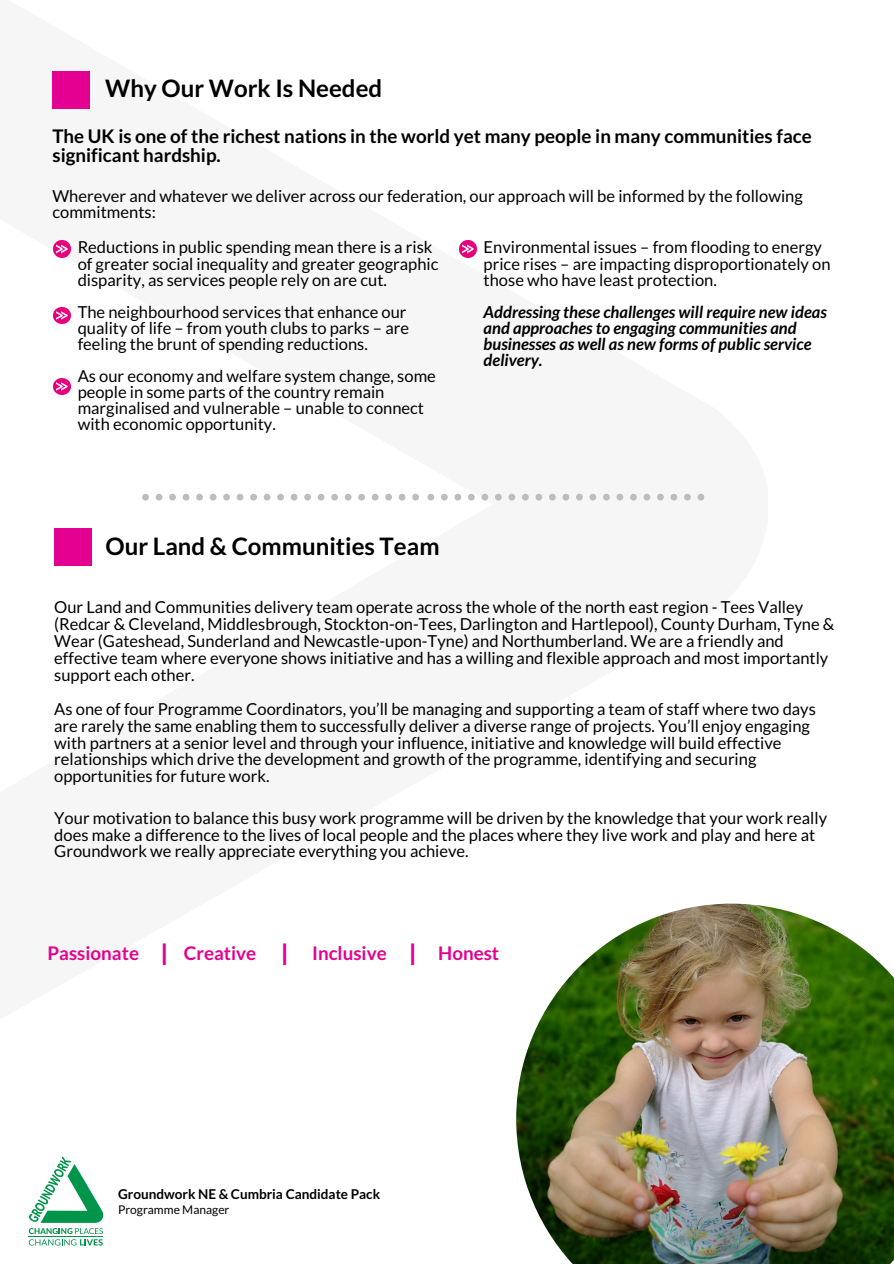
<style>
.page{position:relative;width:894px;height:1264px;background:#fff}
.page>*{position:absolute;margin:0;border:0;box-sizing:border-box;transform-origin:0 0}
.t1{font:30px "Lato";color:#e40090}
.t2{font:700 24px "Lato";color:#000}
.t3{font:700 18.75px/19px "Lato";color:#000}
.t4{font:700 18.75px "Lato";color:#e40090}
.t5{font:16.5px/16px "Lato";color:#000}
.t6{font:italic 700 16.5px/16px "Lato";color:#000}
.t7{font:700 13.5px "Lato";color:#000}
.t8{font:12px "Lato";color:#000}
</style>
<div class="page">
<div style="left:52px;top:71px;width:38px;height:37px;background:#e40090"></div>
<div style="left:54px;top:528px;width:37px;height:38px;background:#e40090"></div>
<img style="left:54px;top:240px;width:17px;height:17px">
<svg style="left:142px;top:494px;width:7px;height:6px"></svg>
<svg style="left:156px;top:494px;width:6px;height:6px"></svg>
<svg style="left:169px;top:494px;width:7px;height:6px"></svg>
<svg style="left:183px;top:494px;width:6px;height:6px"></svg>
<svg style="left:196px;top:494px;width:7px;height:6px"></svg>
<svg style="left:210px;top:494px;width:6px;height:6px"></svg>
<svg style="left:223px;top:494px;width:7px;height:6px"></svg>
<svg style="left:237px;top:494px;width:6px;height:6px"></svg>
<svg style="left:250px;top:494px;width:7px;height:6px"></svg>
<svg style="left:263px;top:494px;width:7px;height:6px"></svg>
<svg style="left:277px;top:494px;width:7px;height:6px"></svg>
<svg style="left:290px;top:494px;width:7px;height:6px"></svg>
<svg style="left:304px;top:494px;width:7px;height:6px"></svg>
<svg style="left:317px;top:494px;width:7px;height:6px"></svg>
<svg style="left:331px;top:494px;width:7px;height:6px"></svg>
<svg style="left:344px;top:494px;width:7px;height:6px"></svg>
<svg style="left:358px;top:494px;width:7px;height:6px"></svg>
<svg style="left:371px;top:494px;width:7px;height:6px"></svg>
<svg style="left:385px;top:494px;width:7px;height:6px"></svg>
<svg style="left:398px;top:494px;width:7px;height:6px"></svg>
<svg style="left:412px;top:494px;width:7px;height:6px"></svg>
<svg style="left:427px;top:494px;width:7px;height:6px"></svg>
<svg style="left:441px;top:494px;width:6px;height:6px"></svg>
<svg style="left:454px;top:494px;width:7px;height:6px"></svg>
<svg style="left:468px;top:494px;width:6px;height:6px"></svg>
<svg style="left:481px;top:494px;width:7px;height:6px"></svg>
<svg style="left:495px;top:494px;width:6px;height:6px"></svg>
<svg style="left:508px;top:494px;width:7px;height:6px"></svg>
<svg style="left:522px;top:494px;width:6px;height:6px"></svg>
<svg style="left:535px;top:494px;width:7px;height:6px"></svg>
<svg style="left:549px;top:494px;width:6px;height:6px"></svg>
<svg style="left:562px;top:494px;width:7px;height:6px"></svg>
<svg style="left:576px;top:494px;width:6px;height:6px"></svg>
<svg style="left:589px;top:494px;width:7px;height:6px"></svg>
<svg style="left:603px;top:494px;width:6px;height:6px"></svg>
<svg style="left:616px;top:494px;width:7px;height:6px"></svg>
<svg style="left:630px;top:494px;width:6px;height:6px"></svg>
<svg style="left:643px;top:494px;width:7px;height:6px"></svg>
<svg style="left:657px;top:494px;width:6px;height:6px"></svg>
<svg style="left:670px;top:494px;width:7px;height:6px"></svg>
<svg style="left:684px;top:494px;width:6px;height:6px"></svg>
<svg style="left:697px;top:494px;width:7px;height:6px"></svg>
<img style="left:54px;top:307px;width:17px;height:17px">
<img style="left:54px;top:378px;width:17px;height:17px">
<img style="left:460px;top:240px;width:16px;height:17px">
<svg style="left:29px;top:1239px;width:74px;height:6px"></svg>
<hr style="left:29px;top:1236px;width:74px;height:1px;background:#00954b">
<svg style="left:29px;top:1156px;width:75px;height:77px"></svg>
<img style="left:516px;top:903px;width:377px;height:360px">
<p class="t2" style="left:105px;top:74px;width:278px">Why Our Work Is Needed</p>
<p class="t3" style="left:52px;top:126px;width:760px">The UK is one of the richest nations in the world yet many people in many communities face significant hardship.</p>
<p class="t5" style="left:52px;top:187px;width:751px">Wherever and whatever we deliver across our federation, our approach will be informed by the following commitments:</p>
<p class="t5" style="left:78px;top:239px;width:362px">Reductions in public spending mean there is a risk of greater social inequality and greater geographic disparity, as services people rely on are cut.</p>
<p class="t5" style="left:78px;top:303px;width:333px">The neighbourhood services that enhance our quality of life – from youth clubs to parks – are feeling the brunt of spending reductions.</p>
<p class="t5" style="left:78px;top:367px;width:359px">As our economy and welfare system change, some people in some parts of the country remain marginalised and vulnerable – unable to connect with economic opportunity.</p>
<p class="t2" style="left:106px;top:531px;width:335px">Our Land &amp; Communities Team</p>
<p class="t5" style="left:483px;top:239px;width:348px">Environmental issues – from flooding to energy price rises – are impacting disproportionately on those who have least protection.</p>
<p class="t6" style="left:483px;top:303px;width:344px">Addressing these challenges will require new ideas and approaches to engaging communities and businesses as well as new forms of public service delivery.</p>
<p class="t5" style="left:54px;top:598px;width:781px;line-height:17px">Our Land and Communities delivery team operate across the whole of the north east region - Tees Valley (Redcar &amp; Cleveland, Middlesbrough, Stockton-on-Tees, Darlington and Hartlepool), County Durham, Tyne &amp; Wear (Gateshead, Sunderland and Newcastle-upon-Tyne) and Northumberland. We are a friendly and effective team where everyone shows initiative and has a willing and flexible approach and most importantly support each other.</p>
<p class="t5" style="left:54px;top:700px;width:763px;line-height:17px">As one of four Programme Coordinators, you’ll be managing and supporting a team of staff where two days are rarely the same enabling them to successfully deliver a diverse range of projects. You’ll enjoy engaging with partners at a senior level and through your influence, initiative and knowledge will build effective relationships which drive the development and growth of the programme, identifying and securing opportunities for future work.</p>
<p class="t5" style="left:54px;top:808px;width:774px;line-height:17px">Your motivation to balance this busy work programme will be driven by the knowledge that your work really does make a difference to the lives of local people and the places where they live work and play and here at<br>Groundwork we really appreciate everything you achieve.</p>
<p class="t1" style="left:160px;top:935px;width:11px">I</p>
<p class="t1" style="left:280px;top:935px;width:11px">I</p>
<p class="t1" style="left:408px;top:935px;width:11px">I</p>
<p class="t4" style="left:48px;top:941px;width:93px">Passionate</p>
<p class="t4" style="left:184px;top:941px;width:74px">Creative</p>
<p class="t4" style="left:312px;top:941px;width:76px">Inclusive</p>
<p class="t4" style="left:438px;top:941px;width:62px">Honest</p>
<p class="t7" style="left:118px;top:1185px;width:263px">Groundwork NE &amp; Cumbria Candidate Pack</p>
<p class="t8" style="left:118px;top:1202px;width:113px">Programme Manager</p>
</div>
